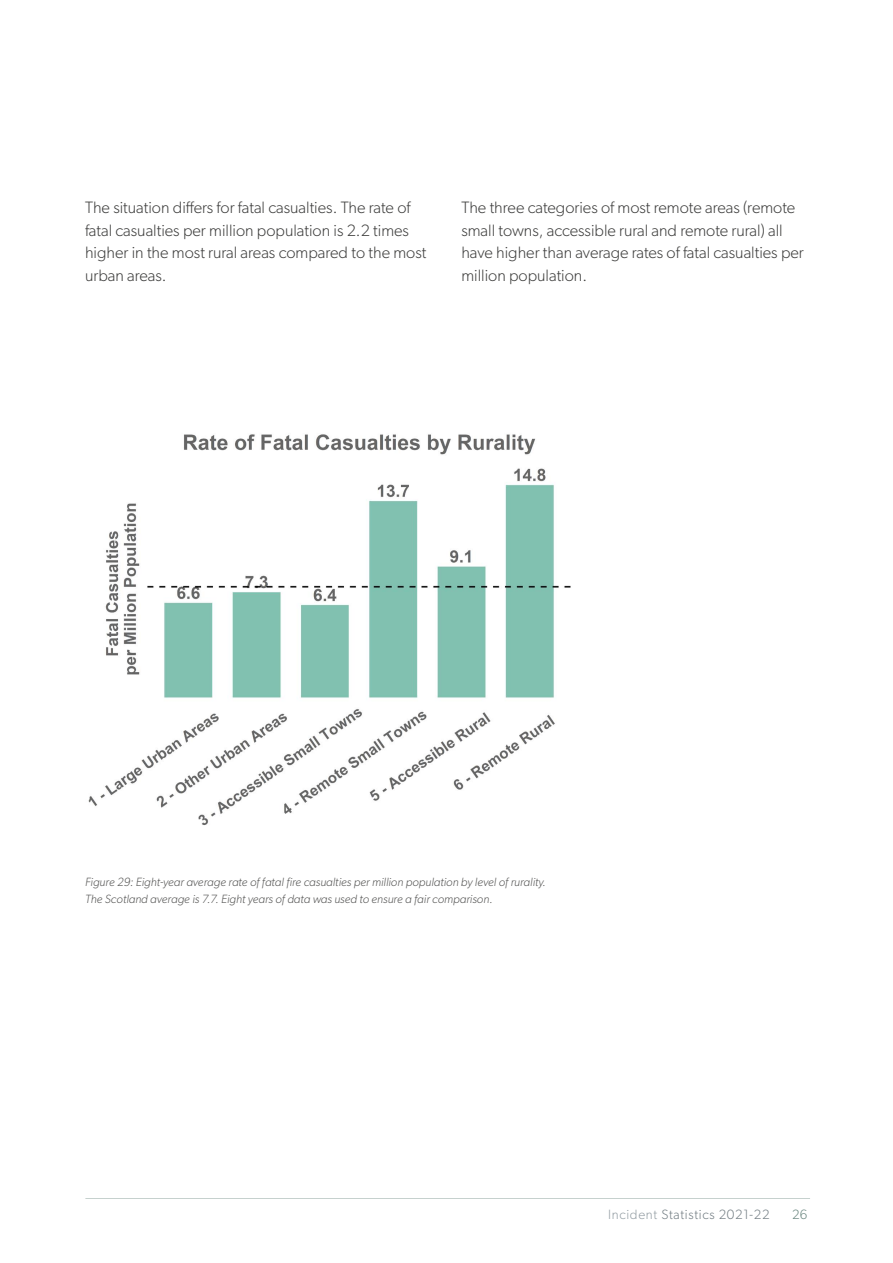
<style>
.page{position:relative;width:893px;height:1263px;background:#fff}
.page>*{position:absolute;margin:0;border:0;box-sizing:border-box;transform-origin:0 0}
.t1{font:300 16.5px/22.5px "Gibson";color:#3c3c3b}
.t2{font:300 13.5px "Gibson";letter-spacing:.05em;color:#707b81}
.t3{font:300 13.5px "Gibson";color:#66837c}
.t4{font:italic 300 12px/16.5px "Gibson";color:#575756}
.s1{color:#939da3}
</style>
<div class="page">
<img style="left:88px;top:434px;width:483px;height:391px">
<hr style="left:85px;top:1198px;width:725px;height:1px;background:#9fb1ad">
<p class="t1" style="left:85px;top:196px;width:343px">The situation differs for fatal casualties. The rate of fatal casualties per million population is 2.2 times higher in the most rural areas compared to the most urban areas.</p>
<p class="t1" style="left:461px;top:196px;width:344px">The three categories of most remote areas (remote small towns, accessible rural and remote rural) all have higher than average rates of fatal casualties per million population.</p>
<p class="t4" style="left:85px;top:874px;width:462px">Figure 29: Eight-year average rate of fatal fire casualties per million population by level of rurality.<br>The Scotland average is 7.7. Eight years of data was used to ensure a fair comparison.</p>
<p class="t2" style="left:608px;top:1206px;width:163px"><span class="s1">Incident</span> Statistics 2021-22</p>
<p class="t3" style="left:792px;top:1206px;width:17px">26</p>
</div>
